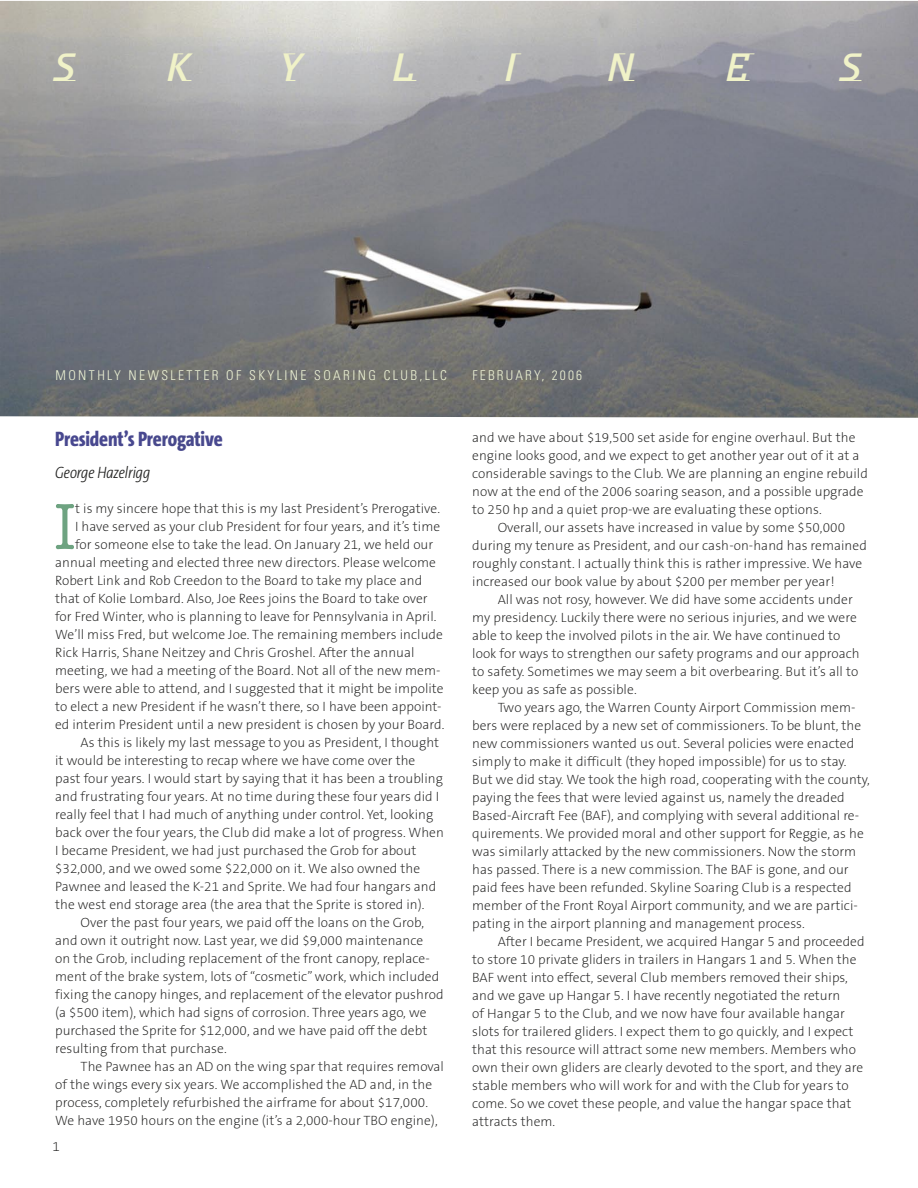
<style>
.page{position:relative;width:918px;height:1188px;background:#fff}
.page>*{position:absolute;margin:0;border:0;box-sizing:border-box;transform-origin:0 0}
.Skyline_text{font:500 condensed 68.25px "Amer Typewriter IT Cby BT";color:#6ea381}
.t1{font:italic 500 45px "Odyssee ITC";color:#f0f2c8}
.Skylines_Head{font:800 21px "The Sans Cd OF8";letter-spacing:-.005em;color:#48488f}
.Skylines_Author{font:italic 300 16.5px "The Sans Cd LF3 i";letter-spacing:-.005em;color:#212120}
.Skyline_text-2{font:200 13.5px/18px "The Sans CE B2";letter-spacing:.005em;color:#212120}
.t2{font:300 condensed 13.5px "Univers";letter-spacing:.18em;color:#edf2d5}
.t3{font:300 condensed 13.5px "Univers";letter-spacing:.16em;color:#edf2d5}
.s1{color:#48498c}
</style>
<div class="page">
<img style="left:0;top:1px;width:918px;height:417px">
<p class="t1" style="left:54px;top:43px;width:25px">S</p>
<p class="t1" style="left:166px;top:43px;width:26px">K</p>
<p class="t1" style="left:280px;top:43px;width:24px">Y</p>
<p class="t1" style="left:392px;top:43px;width:24px">L</p>
<p class="t1" style="left:504px;top:43px;width:15px">I</p>
<p class="t1" style="left:607px;top:43px;width:31px">N</p>
<p class="t1" style="left:725px;top:43px;width:27px">E</p>
<p class="t1" style="left:840px;top:43px;width:25px">S</p>
<p class="t2" style="left:56px;top:367px;width:393px">MONTHLY NEWSLETTER OF SKYLINE SOARING CLUB,LLC</p>
<p class="t3" style="left:473px;top:367px;width:111px">FEBRUARY, 2006</p>
<p class="Skylines_Head" style="left:55px;top:428px;width:169px">President’s Pr<span class="s1">erogati</span>ve</p>
<p class="Skylines_Author" style="left:55px;top:464px;width:97px">George Hazelrigg</p>
<p class="Skyline_text" style="left:55px;top:485px;width:21px">I</p>
<p class="Skyline_text-2" style="left:75px;top:500px;width:367px">t is my sincere hope that this is my last President’s Prerogative.</p>
<p class="Skyline_text-2" style="left:75px;top:518px;width:367px">I have served as your club President for four years, and it’s time</p>
<p class="Skyline_text-2" style="left:75px;top:536px;width:360px">for someone else to take the lead. On January 21, we held our</p>
<p class="Skyline_text-2" style="left:55px;top:554px;width:382px">annual meeting and elected three new directors. Please welcome</p>
<p class="Skyline_text-2" style="left:55px;top:572px;width:369px">Robert Link and Rob Creedon to the Board to take my place and</p>
<p class="Skyline_text-2" style="left:55px;top:590px;width:374px">that of Kolie Lombard. Also, Joe Rees joins the Board to take over</p>
<p class="Skyline_text-2" style="left:55px;top:608px;width:383px">for Fred Winter, who is planning to leave for Pennsylvania in April.</p>
<p class="Skyline_text-2" style="left:55px;top:626px;width:389px">We’ll miss Fred, but welcome Joe. The remaining members include</p>
<p class="Skyline_text-2" style="left:55px;top:644px;width:361px">Rick Harris, Shane Neitzey and Chris Groshel. After the annual</p>
<p class="Skyline_text-2" style="left:55px;top:662px;width:387px">meeting, we had a meeting of the Board. Not all of the new mem-</p>
<p class="Skyline_text-2" style="left:55px;top:680px;width:390px">bers were able to attend, and I suggested that it might be impolite</p>
<p class="Skyline_text-2" style="left:55px;top:698px;width:388px">to elect a new President if he wasn’t there, so I have been appoint-</p>
<p class="Skyline_text-2" style="left:55px;top:716px;width:391px">ed interim President until a new president is chosen by your Board.</p>
<p class="Skyline_text-2" style="left:55px;top:734px;width:390px;text-indent:26px">As this is likely my last message to you as President, I thought it would be interesting to recap where we have come over the past four years. I would start by saying that it has been a troubling and frustrating four years. At no time during these four years did I really feel that I had much of anything under control. Yet, looking back over the four years, the Club did make a lot of progress. When I became President, we had just purchased the Grob for about $32,000, and we owed some $22,000 on it. We also owned the Pawnee and leased the K-21 and Sprite. We had four hangars and the west end storage area (the area that the Sprite is stored in).</p>
<p class="Skyline_text-2" style="left:55px;top:914px;width:390px;text-indent:26px">Over the past four years, we paid off the loans on the Grob, and own it outright now. Last year, we did $9,000 maintenance<br>on the Grob, including replacement of the front canopy, replace&shy;ment of the brake system, lots of “cosmetic” work, which included fixing the canopy hinges, and replacement of the elevator pushrod (a $500 item), which had signs of corrosion. Three years ago, we purchased the Sprite for $12,000, and we have paid off the debt resulting from that purchase.</p>
<p class="Skyline_text-2" style="left:55px;top:1058px;width:390px;text-indent:26px">The Pawnee has an AD on the wing spar that requires removal of the wings every six years. We accomplished the AD and, in the process, completely refurbished the airframe for about $17,000.<br>We have 1950 hours on the engine (it’s a 2,000-hour TBO engine),</p>
<p class="Skyline_text-2" style="left:52px;top:1139px;width:9px">1</p>
<p class="Skyline_text-2" style="left:472px;top:429px;width:397px">and we have about $19,500 set aside for engine overhaul. But the engine looks good, and we expect to get another year out of it at a considerable savings to the Club. We are planning an engine rebuild now at the end of the 2006 soaring season, and a possible upgrade to 250 hp and a quiet prop-we are evaluating these options.</p>
<p class="Skyline_text-2" style="left:472px;top:519px;width:396px;text-indent:26px">Overall, our assets have increased in value by some $50,000 during my tenure as President, and our cash-on-hand has remained roughly constant. I actually think this is rather impressive. We have increased our book value by about $200 per member per year!</p>
<p class="Skyline_text-2" style="left:472px;top:591px;width:389px;text-indent:26px">All was not rosy, however. We did have some accidents under my presidency. Luckily there were no serious injuries, and we were able to keep the involved pilots in the air. We have continued to look for ways to strengthen our safety programs and our approach to safety. Sometimes we may seem a bit overbearing. But it’s all to keep you as safe as possible.</p>
<p class="Skyline_text-2" style="left:472px;top:699px;width:399px;text-indent:26px">Two years ago, the Warren County Airport Commission mem&shy;bers were replaced by a new set of commissioners. To be blunt, the new commissioners wanted us out. Several policies were enacted simply to make it difficult (they hoped impossible) for us to stay.<br>But we did stay. We took the high road, cooperating with the county, paying the fees that were levied against us, namely the dreaded Based-Aircraft Fee (BAF), and complying with several additional re&shy;quirements. We provided moral and other support for Reggie, as he was similarly attacked by the new commissioners. Now the storm has passed. There is a new commission. The BAF is gone, and our paid fees have been refunded. Skyline Soaring Club is a respected member of the Front Royal Airport community, and we are partici&shy;pating in the airport planning and management process.</p>
<p class="Skyline_text-2" style="left:472px;top:933px;width:394px;text-indent:26px">After I became President, we acquired Hangar 5 and proceeded to store 10 private gliders in trailers in Hangars 1 and 5. When the BAF went into effect, several Club members removed their ships, and we gave up Hangar 5. I have recently negotiated the return<br>of Hangar 5 to the Club, and we now have four available hangar slots for trailered gliders. I expect them to go quickly, and I expect that this resource will attract some new members. Members who own their own gliders are clearly devoted to the sport, and they are stable members who will work for and with the Club for years to come. So we covet these people, and value the hangar space that attracts them.</p>
</div>
